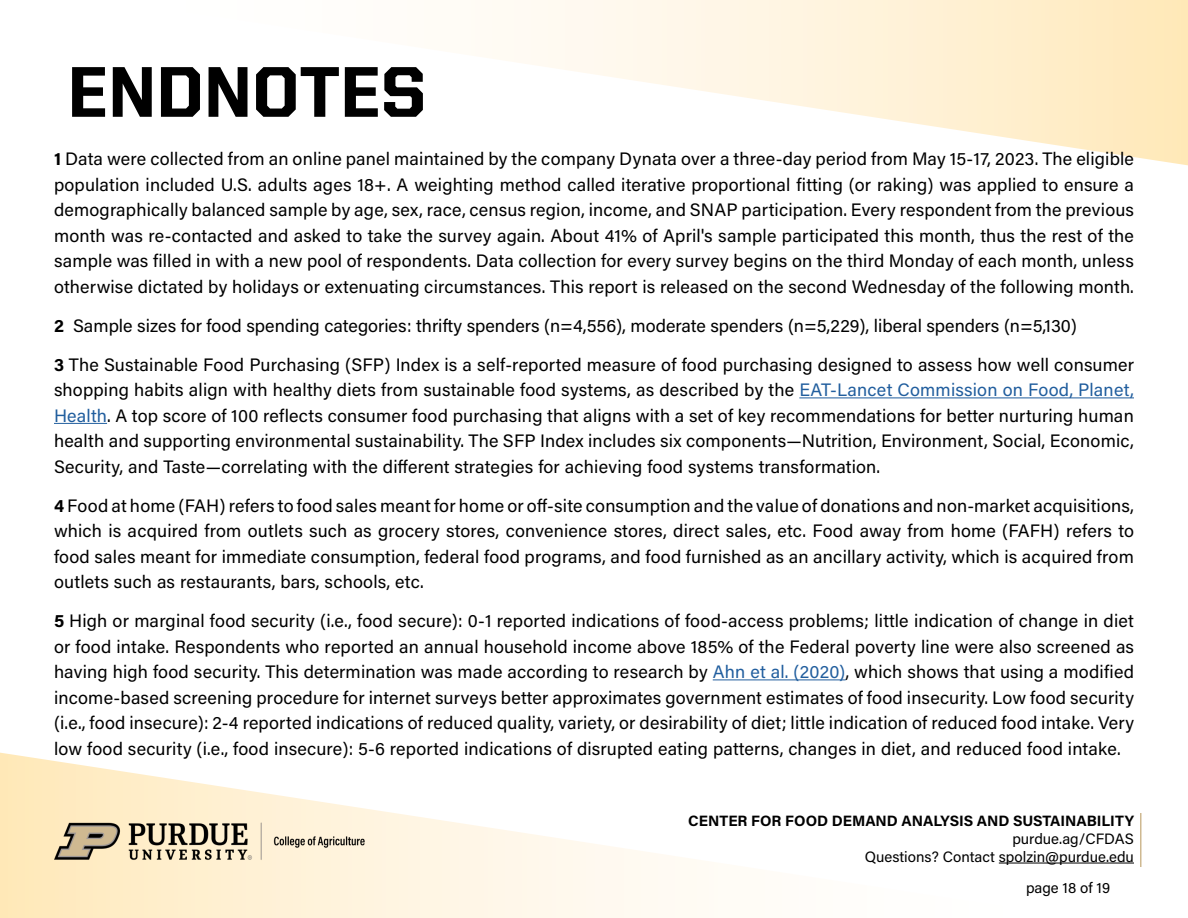
<style>
.page{position:relative;width:1188px;height:918px;background:#fff}
.page>*{position:absolute;margin:0;border:0;box-sizing:border-box;transform-origin:0 0}
.t1{font:800 72px "United Sans Reg";color:#000}
.t2{font:18px/25.5px "Acumin Pro";letter-spacing:.01em;color:#000;text-align:justify}
.t3{font:15px/18px "Acumin Pro";color:#000;text-align:right}
.t4{font:700 15px "Acumin Pro";letter-spacing:-.005em;color:#000}
.s1{font-weight:700}
.s2{color:#215e9e}
</style>
<div class="page">
<svg style="left:480px;top:0;width:708px;height:165px"></svg>
<svg style="left:0;top:753px;width:1080px;height:165px"></svg>
<hr style="left:999px;top:863px;width:135px;height:1px;background:#000">
<hr style="left:1140px;top:813px;width:2px;height:54px;background:#cfb991">
<img style="left:54px;top:822px;width:367px;height:39px">
<hr style="left:799px;top:397px;width:335px;height:1px;background:#215e9e">
<hr style="left:54px;top:423px;width:53px;height:1px;background:#215e9e">
<hr style="left:713px;top:679px;width:133px;height:1px;background:#215e9e">
<h1 class="t1" style="left:68px;top:52px;width:360px">ENDNOTES</h1>
<p class="t2" style="left:54px;top:145px;width:1082px"><span class="s1">1</span> Data were collected from an online panel maintained by the company Dynata over a three-day period from May 15-17, 2023. The eligible population included U.S. adults ages 18+. A weighting method called iterative proportional fitting (or raking) was applied to ensure a demographically balanced sample by age, sex, race, census region, income, and SNAP participation. Every respondent from the previous month was re-contacted and asked to take the survey again. About 41% of April's sample participated this month, thus the rest of the sample was filled in with a new pool of respondents. Data collection for every survey begins on the third Monday of each month, unless otherwise dictated by holidays or extenuating circumstances. This report is released on the second Wednesday of the following month.</p>
<p class="t2" style="left:54px;top:305px;width:1082px;line-height:39px"><span class="s1">2</span> Sample sizes for food spending categories: thrifty spenders (n=4,556), moderate spenders (n=5,229), liberal spenders (n=5,130)<br><span class="s1">3</span> The Sustainable Food Purchasing (SFP) Index is a self-reported measure of food purchasing designed to assess how well consumer</p>
<p class="t2" style="left:54px;top:376px;width:1082px">shopping habits align with healthy diets from sustainable food systems, as described by the <span class="s2">EAT-Lancet Commission on Food, Planet, Health</span>. A top score of 100 reflects consumer food purchasing that aligns with a set of key recommendations for better nurturing human health and supporting environmental sustainability. The SFP Index includes six components—Nutrition, Environment, Social, Economic, Security, and Taste—correlating with the different strategies for achieving food systems transformation.</p>
<p class="t2" style="left:54px;top:492px;width:1082px"><span class="s1">4</span> Food at home (FAH) refers to food sales meant for home or off-site consumption and the value of donations and non-market acquisitions, which is acquired from outlets such as grocery stores, convenience stores, direct sales, etc. Food away from home (FAFH) refers to food sales meant for immediate consumption, federal food programs, and food furnished as an ancillary activity, which is acquired from outlets such as restaurants, bars, schools, etc.</p>
<p class="t2" style="left:54px;top:607px;width:1082px"><span class="s1">5</span> High or marginal food security (i.e., food secure): 0-1 reported indications of food-access problems; little indication of change in diet or food intake. Respondents who reported an annual household income above 185% of the Federal poverty line were also screened as having high food security. This determination was made according to research by <span class="s2">Ahn et al. (2020)</span>, which shows that using a modified income-based screening procedure for internet surveys better approximates government estimates of food insecurity. Low food security (i.e., food insecure): 2-4 reported indications of reduced quality, variety, or desirability of diet; little indication of reduced food intake. Very low food security (i.e., food insecure): 5-6 reported indications of disrupted eating patterns, changes in diet, and reduced food intake.</p>
<p class="t4" style="left:688px;top:810px;width:447px">CENTER FOR FOOD DEMAND ANALYSIS AND SUSTAINABILITY</p>
<p class="t3" style="left:865px;top:829px;width:271px">purdue.ag/CFDAS<br>Questions? Contact spolzin@purdue.edu</p>
<p class="t3" style="left:1026px;top:879px;width:86px">page 18 of 19</p>
</div>
